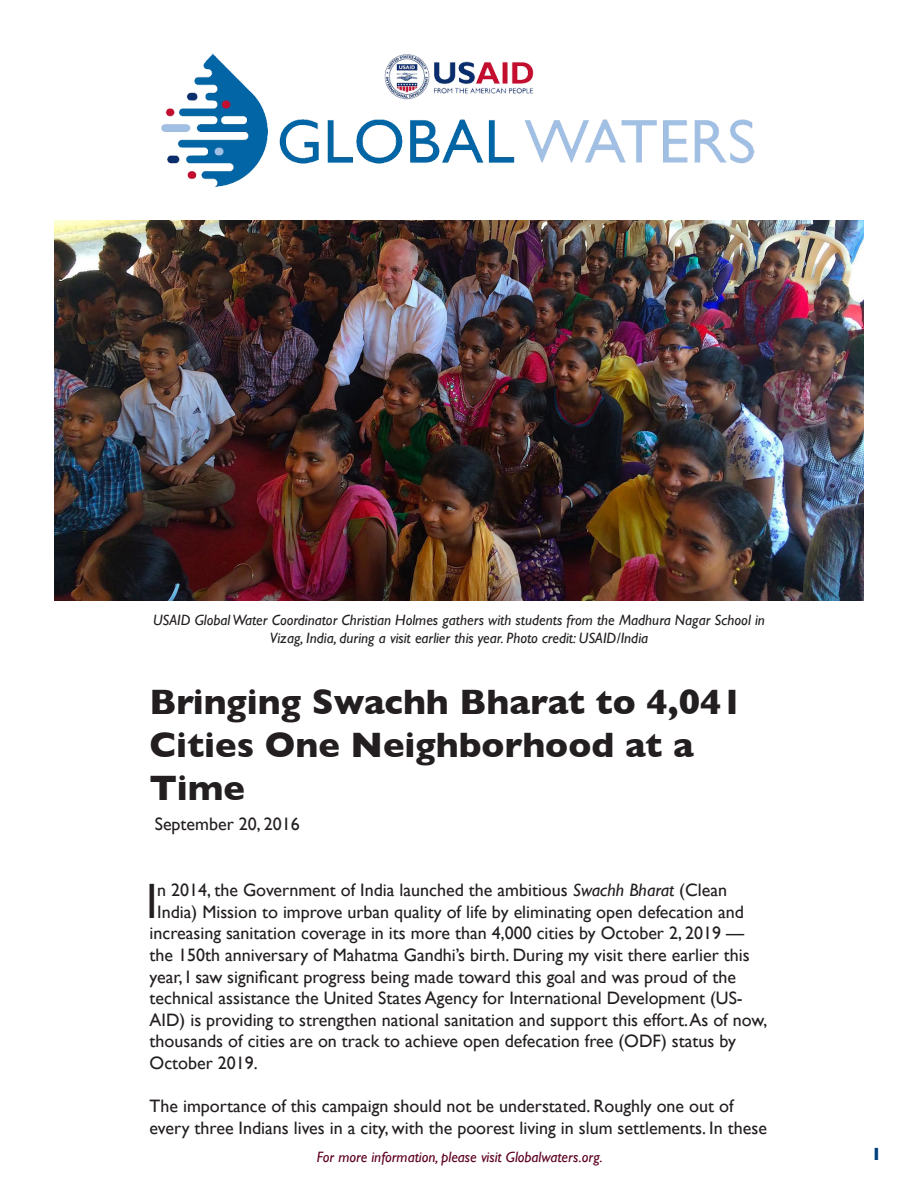
<style>
.page{position:relative;width:918px;height:1188px;background:#fff}
.page>*{position:absolute;margin:0;border:0;box-sizing:border-box;transform-origin:0 0}
.Drop_Cap{font:49.65px "Gill Sans";color:#231f20}
.Headline{font:700 36px/43.2px "Gill Sans";color:#231f20}
.Drop_Cap-2{font:18px/21.6px "Gill Sans";color:#231f20}
.t1{font:700 18px "Gill Sans";color:#01427c}
.Captions{font:italic 15px/18px "Gill Sans";color:#231f20;text-align:center}
.t2{font:italic 15px "Gill Sans";color:#5d0023}
.s1{font-style:italic}
</style>
<div class="page">
<img style="left:161px;top:54px;width:594px;height:134px">
<img style="left:54px;top:221px;width:810px;height:380px">
<p class="Captions" style="left:153px;top:611px;width:613px">USAID Global Water Coordinator Christian Holmes gathers with students from the Madhura Nagar School in<br>Vizag, India, during a visit earlier this year. Photo credit: USAID/India</p>
<p class="Headline" style="left:150px;top:679px;width:595px">Bringing Swachh Bharat to 4,041<br>Cities One Neighborhood at a<br>Time</p>
<p class="Drop_Cap-2" style="left:155px;top:813px;width:147px">September 20, 2016</p>
<p class="Drop_Cap" style="left:146px;top:872px;width:12px">l</p>
<p class="Drop_Cap-2" style="left:157px;top:879px;width:571px">n 2014, the Government of India launched the ambitious <span class="s1">Swachh Bharat</span> (Clean</p>
<p class="Drop_Cap-2" style="left:157px;top:901px;width:588px">India) Mission to improve urban quality of life by eliminating open defecation and</p>
<p class="Drop_Cap-2" style="left:150px;top:922px;width:596px">increasing sanitation coverage in its more than 4,000 cities by October 2, 2019 —</p>
<p class="Drop_Cap-2" style="left:150px;top:944px;width:602px">the 150th anniversary of Mahatma Gandhi’s birth. During my visit there earlier this</p>
<p class="Drop_Cap-2" style="left:150px;top:966px;width:588px">year, I saw significant progress being made toward this goal and was proud of the</p>
<p class="Drop_Cap-2" style="left:150px;top:987px;width:595px">technical assistance the United States Agency for International Development (US-</p>
<p class="Drop_Cap-2" style="left:150px;top:1009px;width:619px">AID) is providing to strengthen national sanitation and support this effort. As of now,</p>
<p class="Drop_Cap-2" style="left:150px;top:1030px;width:588px">thousands of cities are on track to achieve open defecation free (ODF) status by</p>
<p class="Drop_Cap-2" style="left:150px;top:1052px;width:110px">October 2019.</p>
<p class="Drop_Cap-2" style="left:150px;top:1095px;width:619px">The importance of this campaign should not be understated. Roughly one out of every three Indians lives in a city, with the poorest living in slum settlements. In these</p>
<p class="t2" style="left:317px;top:1149px;width:287px">For more information, please visit Globalwaters.org.</p>
<p class="t1" style="left:871px;top:1139px;width:12px">1</p>
</div>
